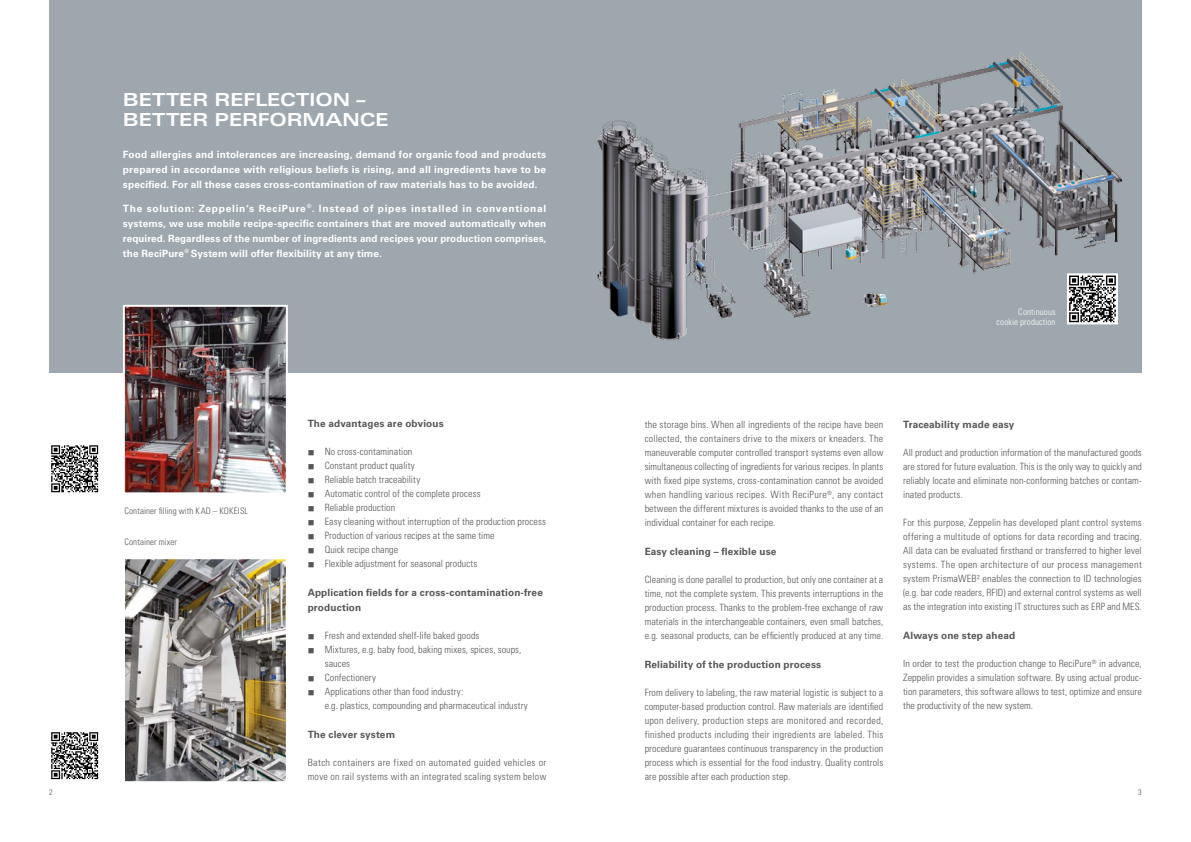
<style>
.page{position:relative;width:1191px;height:842px;background:#fff}
.page>*{position:absolute;margin:0;border:0;box-sizing:border-box;transform-origin:0 0}
.t1{font:700 expanded 18px/20px "Univers LT Std";letter-spacing:-.01em;color:#fff}
.t2{font:300 condensed 10px/14px "Univers LT Std";letter-spacing:.01em;color:#565655;text-align:justify}
.t3{font:700 10px/15px "Univers LT Std";letter-spacing:.01em;color:#fff;text-align:justify}
.t4{font:700 10px/15px "Univers LT Std";letter-spacing:.015em;color:#565655}
.t5{font:300 condensed 10px/14px "Univers LT Std";letter-spacing:.03em;color:#565655}
.t6{font:300 condensed 9px "Univers LT Std";letter-spacing:.01em;color:#565655}
.t7{font:300 condensed 9px/10px "Univers LT Std";letter-spacing:.01em;color:#fff;text-align:right}
.t8{font:300 condensed 8px "Univers LT Std";color:#565655}
</style>
<div class="page">
<div style="left:49px;top:0;width:1092px;height:373px;background:#9da7ad"></div>
<img style="left:597px;top:52px;width:525px;height:289px">
<img style="left:126px;top:308px;width:159px;height:183px">
<div style="left:123px;top:305px;width:165px;height:189px;border:2px solid #fff"></div>
<img style="left:126px;top:560px;width:159px;height:220px">
<div style="left:123px;top:557px;width:165px;height:226px;border:2px solid #fff"></div>
<svg style="left:52px;top:446px;width:45px;height:45px"></svg>
<div style="left:49px;top:443px;width:51px;height:51px;border:2px solid #fff"></div>
<svg style="left:52px;top:733px;width:45px;height:45px"></svg>
<div style="left:49px;top:730px;width:51px;height:51px;border:2px solid #fff"></div>
<svg style="left:1070px;top:276px;width:45px;height:45px;background:#7c7c7c"></svg>
<div style="left:1067px;top:273px;width:51px;height:51px;border:2px solid #fff"></div>
<h1 class="t1" style="left:123px;top:90px;width:267px">BETTER REFLECTION –<br>BETTER PERFORMANCE</h1>
<p class="t3" style="left:123px;top:147px;width:425px">Food allergies and intolerances are increasing, demand for organic food and products prepared in accordance with religious beliefs is rising, and all ingredients have to be specified. For all these cases cross-contamination of raw materials has to be avoided.</p>
<p class="t3" style="left:123px;top:201px;width:425px">The solution: Zeppelin‘s ReciPure<sup>®</sup>. Instead of pipes installed in conventional systems, we use mobile recipe-specific containers that are moved automatically when required. Regardless of the number of ingredients and recipes your production comprises, the ReciPure<sup>®</sup> System will offer flexibility at any time.</p>
<p class="t6" style="left:124px;top:505px;width:125px">Container filling with KAD – KOKEISL</p>
<p class="t6" style="left:124px;top:536px;width:54px">Container mixer</p>
<p class="t4" style="left:308px;top:416px;width:137px">The advantages are obvious</p>
<p class="t2" style="left:308px;top:445px;width:106px">■ No cross-contamination</p>
<p class="t2" style="left:308px;top:459px;width:109px">■ Constant product quality</p>
<p class="t2" style="left:308px;top:473px;width:114px">■ Reliable batch traceability</p>
<p class="t2" style="left:308px;top:487px;width:174px">■ Automatic control of the complete process</p>
<p class="t2" style="left:308px;top:501px;width:89px">■ Reliable production</p>
<p class="t2" style="left:308px;top:515px;width:240px">■ Easy cleaning without interruption of the production process</p>
<p class="t2" style="left:308px;top:529px;width:188px">■ Production of various recipes at the same time</p>
<p class="t2" style="left:308px;top:543px;width:92px">■ Quick recipe change</p>
<p class="t2" style="left:308px;top:557px;width:171px">■ Flexible adjustment for seasonal products</p>
<p class="t4" style="left:308px;top:585px;width:237px">Application fields for a cross-contamination-free production</p>
<p class="t2" style="left:308px;top:629px;width:173px">■ Fresh and extended shelf-life baked goods</p>
<p class="t2" style="left:325px;top:643px;width:198px;text-indent:-17px">■ Mixtures, e.g. baby food, baking mixes, spices, soups, sauces</p>
<p class="t2" style="left:308px;top:671px;width:70px">■ Confectionery</p>
<p class="t2" style="left:325px;top:685px;width:205px;text-indent:-17px">■ Applications other than food industry:<br>e.g. plastics, compounding and pharmaceutical industry</p>
<p class="t4" style="left:308px;top:727px;width:89px">The clever system</p>
<p class="t5" style="left:308px;top:756px;width:240px">Batch containers are fixed on automated guided vehicles or move on rail systems with an integrated scaling system below</p>
<p class="t7" style="left:996px;top:307px;width:60px">Continuous cookie production</p>
<p class="t2" style="left:644px;top:417px;width:240px">the storage bins. When all ingredients of the recipe have been collected, the containers drive to the mixers or kneaders. The maneuverable computer controlled transport systems even allow simultaneous collecting of ingredients for various recipes. In plants with fixed pipe systems, cross-contamination cannot be avoided when handling various recipes. With ReciPure<sup>®</sup>, any contact between the different mixtures is avoided thanks to the use of an individual container for each recipe.</p>
<p class="t4" style="left:644px;top:544px;width:133px">Easy cleaning – flexible use</p>
<p class="t2" style="left:644px;top:572px;width:240px">Cleaning is done parallel to production, but only one container at a time, not the complete system. This prevents interruptions in the production process. Thanks to the problem-free exchange of raw materials in the interchangeable containers, even small batches, e.g. seasonal products, can be efficiently produced at any time.</p>
<p class="t4" style="left:644px;top:657px;width:178px">Reliability of the production process</p>
<p class="t2" style="left:644px;top:685px;width:240px">From delivery to labeling, the raw material logistic is subject to a computer-based production control. Raw materials are identified upon delivery, production steps are monitored and recorded, finished products including their ingredients are labeled. This procedure guarantees continuous transparency in the production process which is essential for the food industry. Quality controls are possible after each production step.</p>
<p class="t4" style="left:903px;top:417px;width:113px">Traceability made easy</p>
<p class="t2" style="left:903px;top:445px;width:240px">All product and production information of the manufactured goods are stored for future evaluation. This is the only way to quickly and reliably locate and eliminate non-conforming batches or contam&shy;inated products.</p>
<p class="t2" style="left:903px;top:515px;width:240px">For this purpose, Zeppelin has developed plant control systems offering a multitude of options for data recording and tracing.<br>All data can be evaluated firsthand or transferred to higher level systems. The open architecture of our process management system PrismaWEB² enables the connection to ID technologies (e.g. bar code readers, RFID) and external control systems as well as the integration into existing IT structures such as ERP and MES.</p>
<p class="t4" style="left:903px;top:628px;width:114px">Always one step ahead</p>
<p class="t2" style="left:903px;top:656px;width:240px">In order to test the production change to ReciPure<sup>®</sup> in advance, Zeppelin provides a simulation software. By using actual produc&shy;tion parameters, this software allows to test, optimize and ensure the productivity of the new system.</p>
<p class="t8" style="left:49px;top:788px;width:5px">2</p>
<p class="t8" style="left:1138px;top:788px;width:5px">3</p>
</div>
